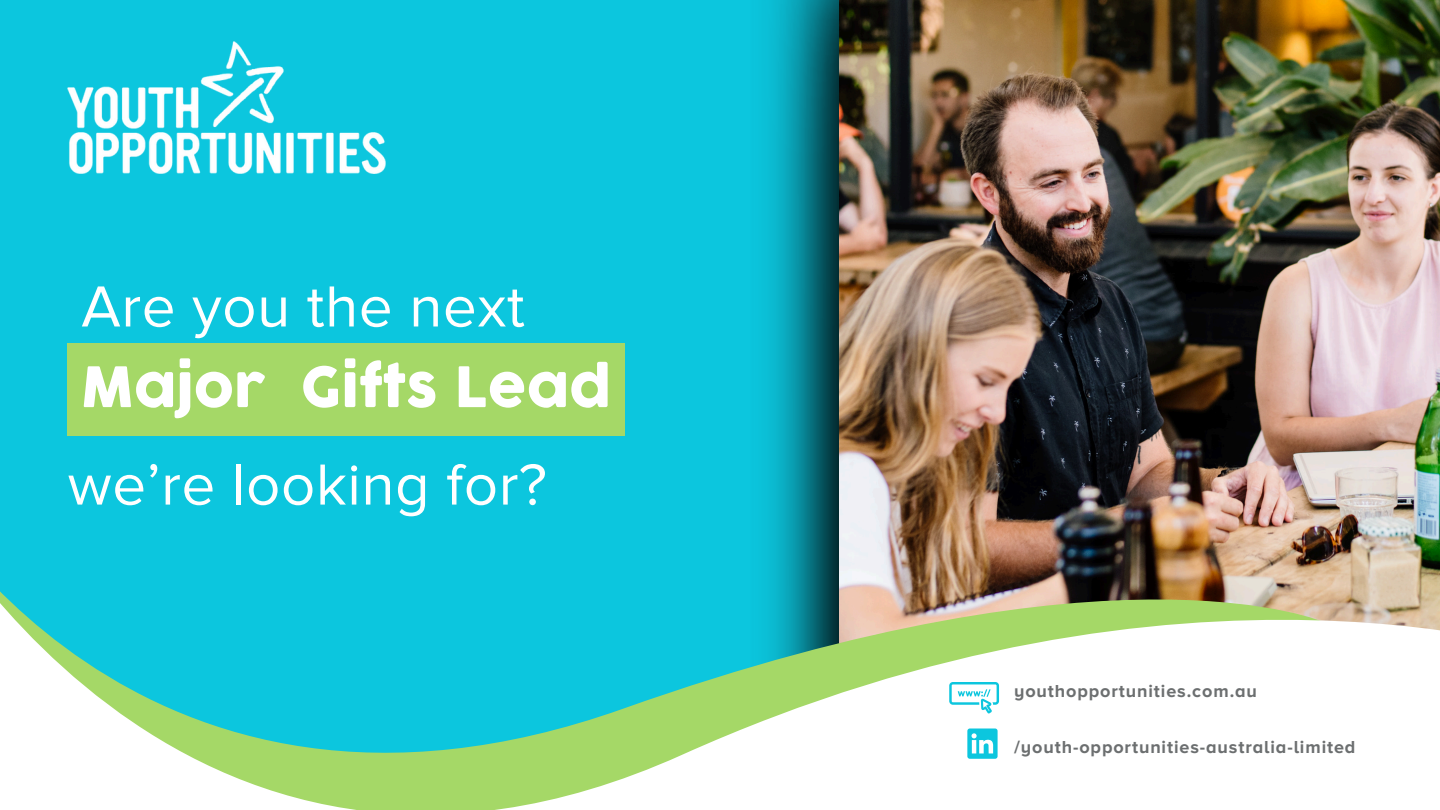
<style>
.page{position:relative;width:1440px;height:810px;background:#0cc6de}
.page>*{position:absolute;margin:0;border:0;box-sizing:border-box;transform-origin:0 0}
.t1{font:60px "Proxima Nova";letter-spacing:.01em;color:#fff}
.t2{font:55px "COCOGOOSE";color:#fff}
.t3{font:700 18px "Proxima Nova A";letter-spacing:.05em;color:#6c6f70}
</style>
<div class="page">
<img style="left:769px;top:0;width:71px;height:308px">
<img style="left:840px;top:0;width:600px;height:308px">
<img style="left:68px;top:41px;width:318px;height:132px">
<img style="left:0;top:308px;width:1440px;height:502px">
<div style="left:68px;top:344px;width:557px;height:92px;background:#a5d867"></div>
<svg style="left:967px;top:729px;width:30px;height:30px"></svg>
<svg style="left:949px;top:682px;width:50px;height:31px"></svg>
<h1 class="t1" style="left:81px;top:271px;width:445px">Are you the next</h1>
<h1 class="t2" style="left:81px;top:349px;width:532px">Major Gifts Lead</h1>
<p class="t1" style="left:68px;top:449px;width:481px">we’re looking for?</p>
<h1 class="t3" style="left:1014px;top:681px;width:245px">youthopportunities.com.au</h1>
<p class="t3" style="left:1014px;top:737px;width:343px">/youth-opportunities-australia-limited</p>
</div>
